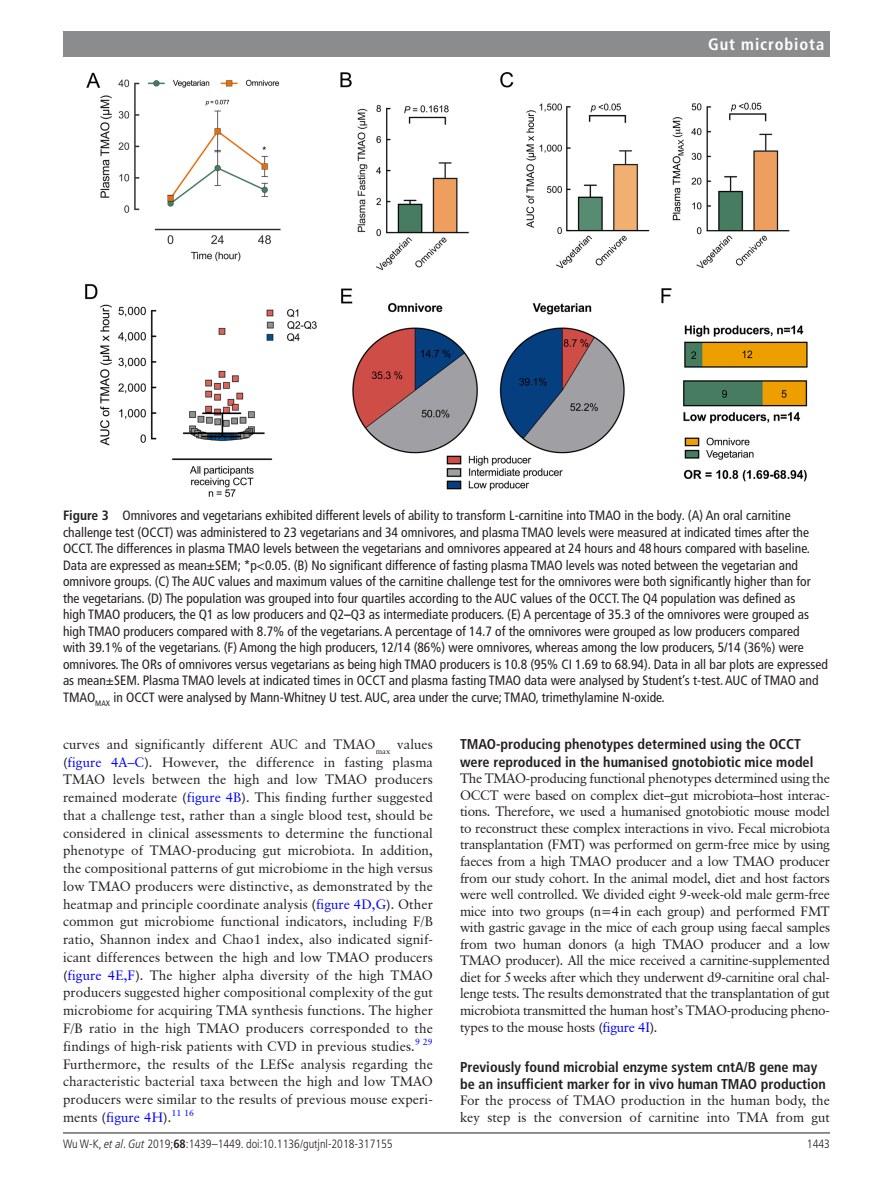
<style>
.page{position:relative;width:893px;height:1191px;background:#fff}
.page>*{position:absolute;margin:0;border:0;box-sizing:border-box;transform-origin:0 0}
.t1{font:700 condensed 16.5px "Frutiger LT Pro";letter-spacing:.055em;color:#fff}
.t2{font:700 condensed 14.25px/17.2px "Frutiger LT Pro";color:#231f20}
.t3{font:13.5px/17.7px "Classical Garamond BT";color:#231f20;text-align:justify}
.t4{font:condensed 13.5px/16.5px "Frutiger LT Pro";color:#231f20}
.t5{font:300 condensed 12px "Frutiger LT Pro";color:#231f20}
.s1{font-weight:700}
.s2{color:#00f}
.s3{font-style:italic}
</style>
<div class="page">
<hr style="left:63px;top:1132px;width:767px;height:1px;background:#231f20">
<div style="left:63px;top:31px;width:767px;height:25px;background:#8a8c8e"></div>
<img style="left:85px;top:72px;width:723px;height:424px">
<p class="t1" style="left:708px;top:34px;width:118px">Gut microbiota</p>
<p class="t4" style="left:63px;top:507px;width:766px"><span class="s1">Figure 3</span> Omnivores and vegetarians exhibited different levels of ability to transform L-carnitine into TMAO in the body. (A) An oral carnitine challenge test (OCCT) was administered to 23 vegetarians and 34 omnivores, and plasma TMAO levels were measured at indicated times after the OCCT. The differences in plasma TMAO levels between the vegetarians and omnivores appeared at 24 hours and 48 hours compared with baseline.<br>Data are expressed as mean±SEM; *p&lt;0.05. (B) No significant difference of fasting plasma TMAO levels was noted between the vegetarian and omnivore groups. (C) The AUC values and maximum values of the carnitine challenge test for the omnivores were both significantly higher than for the vegetarians. (D) The population was grouped into four quartiles according to the AUC values of the OCCT. The Q4 population was defined as<br>high TMAO producers, the Q1 as low producers and Q2<span class="s1">–</span>Q3 as intermediate producers. (E) A percentage of 35.3 of the omnivores were grouped as high TMAO producers compared with 8.7% of the vegetarians. A percentage of 14.7 of the omnivores were grouped as low producers compared<br>with 39.1% of the vegetarians. (F) Among the high producers, 12/14 (86%) were omnivores, whereas among the low producers, 5/14 (36%) were omnivores. The ORs of omnivores versus vegetarians as being high TMAO producers is 10.8 (95% CI 1.69 to 68.94). Data in all bar plots are expressed as mean±SEM. Plasma TMAO levels at indicated times in OCCT and plasma fasting TMAO data were analysed by Student’s t-test. AUC of TMAO and TMAO<sub>MAX</sub> in OCCT were analysed by Mann-Whitney U test. AUC, area under the curve; TMAO, trimethylamine N-oxide.</p>
<p class="t3" style="left:63px;top:735px;width:371px">curves and significantly different AUC and TMAO<sub>max</sub> values (<span class="s2">figure 4A–C</span>). However, the difference in fasting plasma TMAO levels between the high and low TMAO producers remained moderate (<span class="s2">figure 4B</span>). This finding further suggested that a challenge test, rather than a single blood test, should be considered in clinical assessments to determine the functional phenotype of TMAO-producing gut microbiota. In addition, the compositional patterns of gut microbiome in the high versus low TMAO producers were distinctive, as demonstrated by the heatmap and principle coordinate analysis (<span class="s2">figure 4D,G</span>). Other common gut microbiome functional indicators, including F/B ratio, Shannon index and Chao1 index, also indicated signif&shy;icant differences between the high and low TMAO producers (<span class="s2">figure 4E,F</span>). The higher alpha diversity of the high TMAO producers suggested higher compositional complexity of the gut microbiome for acquiring TMA synthesis functions. The higher F/B ratio in the high TMAO producers corresponded to the findings of high-risk patients with CVD in previous studies.<sup>9</sup> <sup>29<br></sup>Furthermore, the results of the LEfSe analysis regarding the characteristic bacterial taxa between the high and low TMAO producers were similar to the results of previous mouse experi&shy;ments (<span class="s2">figure 4H</span>).<sup>11</sup> <sup>16</sup></p>
<p class="t2" style="left:460px;top:736px;width:355px">TMAO-producing phenotypes determined using the OCCT were reproduced in the humanised gnotobiotic mice model</p>
<p class="t3" style="left:460px;top:770px;width:371px;line-height:16.5px">The TMAO-producing functional phenotypes determined using the OCCT were based on complex diet–gut microbiota–host interac&shy;tions. Therefore, we used a humanised gnotobiotic mouse model to reconstruct these complex interactions in vivo. Fecal microbiota transplantation (FMT) was performed on germ-free mice by using faeces from a high TMAO producer and a low TMAO producer from our study cohort. In the animal model, diet and host factors were well controlled. We divided eight 9-week-old male germ-free mice into two groups (n=4in each group) and performed FMT with gastric gavage in the mice of each group using faecal samples from two human donors (a high TMAO producer and a low TMAO producer). All the mice received a carnitine-supplemented diet for 5weeks after which they underwent d9-carnitine oral chal&shy;lenge tests. The results demonstrated that the transplantation of gut microbiota transmitted the human host’s TMAO-producing pheno&shy;types to the mouse hosts (<span class="s2">figure 4I</span>).</p>
<p class="t2" style="left:460px;top:1058px;width:367px">Previously found microbial enzyme system cntA/B gene may be an insufficient marker for in vivo human TMAO production</p>
<p class="t3" style="left:460px;top:1092px;width:371px;line-height:16.5px">For the process of TMAO production in the human body, the key step is the conversion of carnitine into TMA from gut</p>
<p class="t5" style="left:63px;top:1136px;width:331px">Wu W-K, <span class="s3">et al</span>. <span class="s3">Gut</span> 2019;<span class="s1">68</span>:1439–1449. doi:10.1136/gutjnl-2018-317155</p>
<p class="t5" style="left:807px;top:1136px;width:25px">1443</p>
</div>
